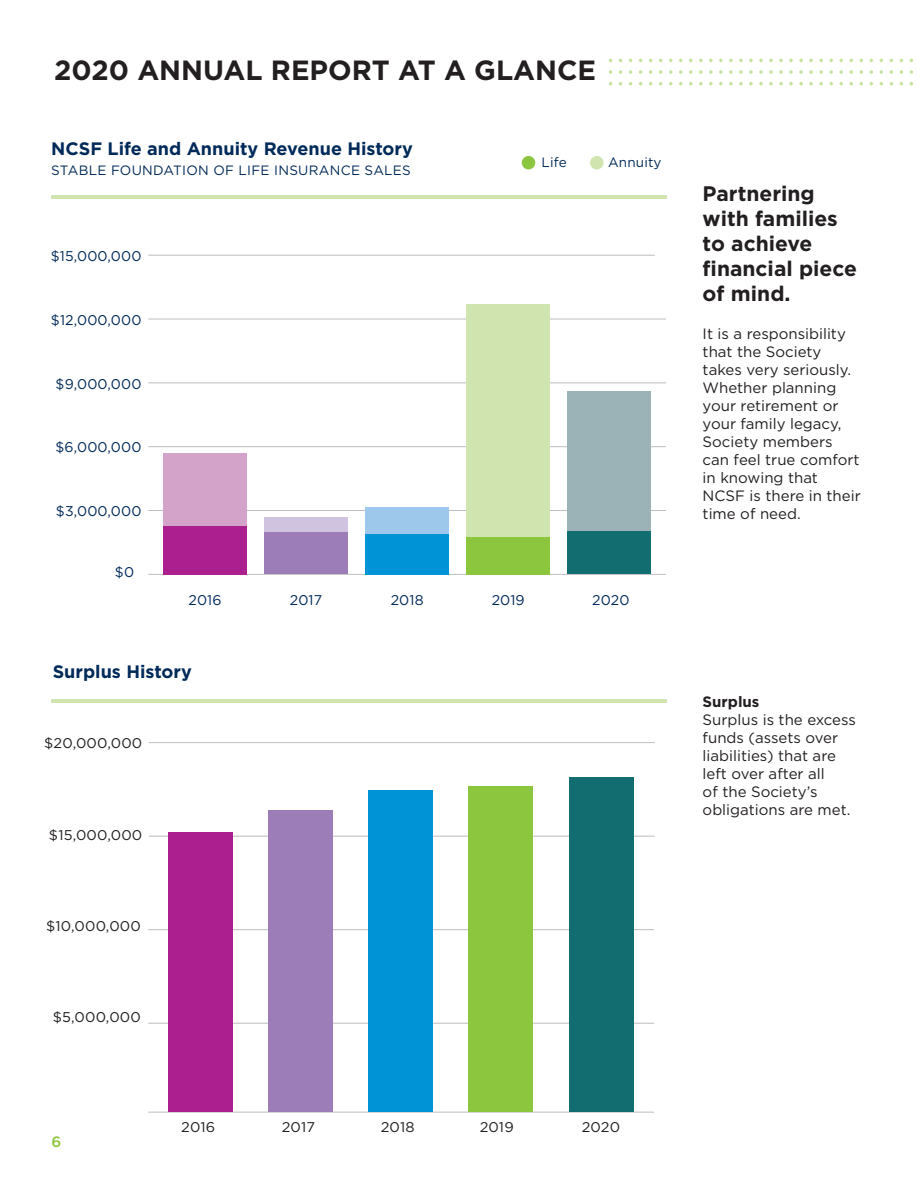
<style>
.page{position:relative;width:918px;height:1186px;background:#fff}
.page>*{position:absolute;margin:0;border:0;box-sizing:border-box;transform-origin:0 0}
.t1{font:700 27.75px "Gotham";color:#231f20}
.t2{font:700 21px/25.2px "Gotham";color:#231f20}
.t3{font:700 18px "Gotham";color:#002a59}
.t4{font:15px/18px "Gotham";color:#231f20}
.t5{font:700 15px "Gotham";color:#231f20}
.t6{font:500 15px "Gotham";color:#8bc63e}
.t7{font:14.1px "Gotham";letter-spacing:.01em;color:#002a59}
.t8{font:14.1px "Gotham";letter-spacing:.01em;color:#231f20}
.t9{font:13.5px "Gotham";letter-spacing:.02em;color:#002a59}
</style>
<div class="page">
<hr style="left:51px;top:699px;width:615px;height:4px;background:#cfe4ae">
<hr style="left:149px;top:742px;width:505px;height:1px;background:#bcbdc0">
<hr style="left:149px;top:836px;width:505px;height:1px;background:#bcbdc0">
<hr style="left:148px;top:929px;width:506px;height:1px;background:#bcbdc0">
<hr style="left:148px;top:1023px;width:506px;height:1px;background:#bcbdc0">
<hr style="left:148px;top:1112px;width:506px;height:1px;background:#bcbdc0">
<svg style="left:699px;top:70px;width:3px;height:4px"></svg>
<svg style="left:689px;top:70px;width:3px;height:4px"></svg>
<svg style="left:709px;top:70px;width:3px;height:4px"></svg>
<svg style="left:659px;top:70px;width:3px;height:4px"></svg>
<svg style="left:649px;top:70px;width:3px;height:4px"></svg>
<svg style="left:679px;top:70px;width:3px;height:4px"></svg>
<svg style="left:669px;top:70px;width:3px;height:4px"></svg>
<svg style="left:618px;top:70px;width:4px;height:4px"></svg>
<svg style="left:608px;top:70px;width:4px;height:4px"></svg>
<svg style="left:639px;top:70px;width:3px;height:4px"></svg>
<svg style="left:629px;top:70px;width:3px;height:4px"></svg>
<hr style="left:148px;top:255px;width:506px;height:1px;background:#bcbdc0">
<hr style="left:148px;top:319px;width:517px;height:1px;background:#bcbdc0">
<hr style="left:148px;top:383px;width:517px;height:1px;background:#bcbdc0">
<hr style="left:148px;top:446px;width:517px;height:1px;background:#bcbdc0">
<hr style="left:148px;top:510px;width:517px;height:1px;background:#bcbdc0">
<hr style="left:148px;top:574px;width:517px;height:1px;background:#bcbdc0">
<div style="left:567px;top:391px;width:84px;height:145px;background:#9bb3b6"></div>
<div style="left:567px;top:531px;width:84px;height:43px;background:#126d70"></div>
<div style="left:466px;top:304px;width:84px;height:233px;background:#cfe4ae"></div>
<div style="left:466px;top:537px;width:84px;height:37px;background:#8bc63e"></div>
<div style="left:365px;top:507px;width:84px;height:27px;background:#9dc8eb"></div>
<div style="left:365px;top:534px;width:84px;height:40px;background:#0093d5"></div>
<div style="left:264px;top:517px;width:84px;height:16px;background:#d0c3df"></div>
<div style="left:264px;top:532px;width:84px;height:42px;background:#9d7db8"></div>
<div style="left:163px;top:453px;width:84px;height:73px;background:#d4a3ca"></div>
<div style="left:163px;top:526px;width:84px;height:48px;background:#ab208e"></div>
<div style="left:590px;top:156px;width:13px;height:13px;background:#cfe4ae;border-radius:50%"></div>
<div style="left:521px;top:156px;width:14px;height:13px;background:#8bc63e;border-radius:50%"></div>
<hr style="left:51px;top:196px;width:615px;height:3px;background:#cfe4ae">
<div style="left:569px;top:778px;width:64px;height:334px;background:#126d70"></div>
<div style="left:468px;top:786px;width:65px;height:326px;background:#8bc63e"></div>
<div style="left:368px;top:790px;width:65px;height:322px;background:#0093d5"></div>
<div style="left:268px;top:811px;width:65px;height:301px;background:#9d7db8"></div>
<div style="left:168px;top:833px;width:64px;height:279px;background:#ab208e"></div>
<h1 class="t1" style="left:54px;top:52px;width:543px">2020 ANNUAL REPORT AT A GLANCE</h1>
<p class="t3" style="left:51px;top:137px;width:363px">NCSF Life and Annuity Revenue History</p>
<p class="t9" style="left:51px;top:161px;width:361px">STABLE FOUNDATION OF LIFE INSURANCE SALES</p>
<p class="t7" style="left:51px;top:247px;width:92px">$15,000,000</p>
<p class="t7" style="left:51px;top:311px;width:92px">$12,000,000</p>
<p class="t7" style="left:56px;top:374px;width:87px">$9,000,000</p>
<p class="t7" style="left:55px;top:438px;width:87px">$6,000,000</p>
<p class="t7" style="left:56px;top:502px;width:87px">$3,000,000</p>
<p class="t7" style="left:115px;top:563px;width:21px">$0</p>
<p class="t9" style="left:541px;top:154px;width:27px">Life</p>
<p class="t9" style="left:608px;top:154px;width:55px">Annuity</p>
<p class="t7" style="left:188px;top:591px;width:35px">2016</p>
<p class="t7" style="left:290px;top:591px;width:34px">2017</p>
<p class="t7" style="left:390px;top:591px;width:34px">2018</p>
<p class="t7" style="left:491px;top:591px;width:35px">2019</p>
<p class="t7" style="left:592px;top:591px;width:39px">2020</p>
<p class="t3" style="left:53px;top:660px;width:140px">Surplus History</p>
<p class="t8" style="left:44px;top:734px;width:99px">$20,000,000</p>
<p class="t8" style="left:49px;top:826px;width:95px">$15,000,000</p>
<p class="t8" style="left:46px;top:917px;width:96px">$10,000,000</p>
<p class="t8" style="left:53px;top:1008px;width:89px">$5,000,000</p>
<p class="t6" style="left:51px;top:1131px;width:11px">6</p>
<p class="t8" style="left:181px;top:1118px;width:36px">2016</p>
<p class="t8" style="left:282px;top:1118px;width:35px">2017</p>
<p class="t8" style="left:380px;top:1118px;width:35px">2018</p>
<p class="t8" style="left:479px;top:1118px;width:36px">2019</p>
<p class="t8" style="left:581px;top:1118px;width:40px">2020</p>
<h2 class="t2" style="left:702px;top:181px;width:156px">Partnering with families to achieve financial piece of mind.</h2>
<p class="t4" style="left:702px;top:325px;width:159px">It is a responsibility that the Society takes very seriously.<br>Whether planning your retirement or your family legacy,<br>Society members can feel true comfort in knowing that<br>NCSF is there in their time of need.</p>
<p class="t5" style="left:702px;top:691px;width:58px">Surplus</p>
<p class="t4" style="left:702px;top:710px;width:155px">Surplus is the excess funds (assets over liabilities) that are left over after all<br>of the Society’s obligations are met.</p>
</div>
